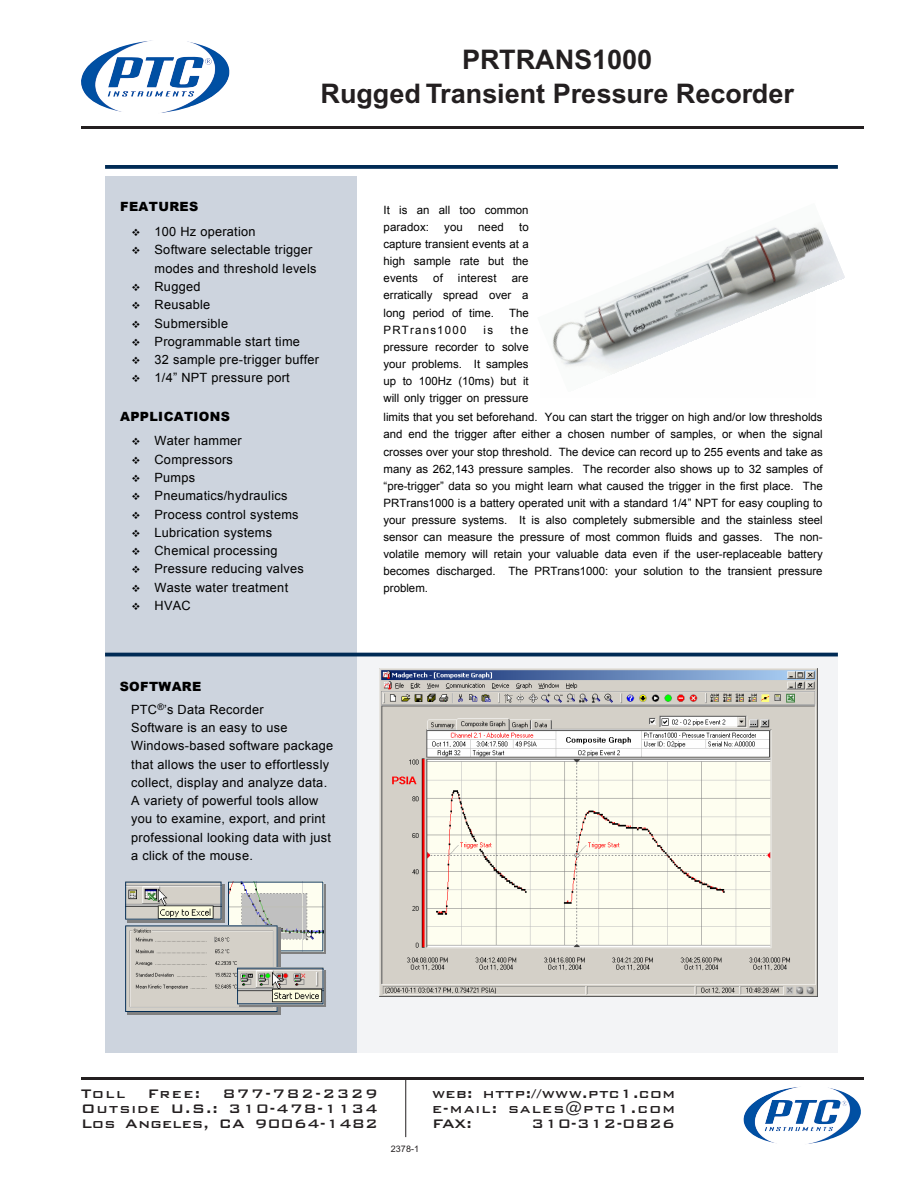
<style>
.page{position:relative;width:918px;height:1188px;background:#fff}
.page>*{position:absolute;margin:0;border:0;box-sizing:border-box;transform-origin:0 0}
.t1{font:700 27px/33.8px "Arial";color:#231f20;text-align:center}
.t2{font:500 16.5px/15px "Bank Gothic BT";letter-spacing:.035em;color:#231f20;text-align:justify}
.t3{font:12.75px/18.3px "Arial";letter-spacing:.02em;color:#000}
.t4{font:900 12.75px "Arial";letter-spacing:.025em;color:#000}
.t5{font:11.4px/17.1px "Arial";color:#000;text-align:justify}
.t6{font:11.4px "Arial";letter-spacing:.105em;color:#000}
.t7{font:9px "Arial";color:#231f20}
.s1{font-weight:900}
</style>
<div class="page">
<hr style="left:405px;top:1080px;width:1px;height:57px;background:#231f20">
<hr style="left:81px;top:1077px;width:783px;height:3px;background:#231f20">
<img style="left:81px;top:40px;width:149px;height:73px">
<img style="left:744px;top:1087px;width:117px;height:57px">
<hr style="left:81px;top:126px;width:783px;height:3px;background:#231f20">
<div style="left:357px;top:655px;width:481px;height:398px;background:#f3f4f6"></div>
<div style="left:105px;top:177px;width:252px;height:876px;background:#cdd4de"></div>
<svg style="left:105px;top:165px;width:733px;height:4px;background:#0b345c"></svg>
<hr style="left:105px;top:653px;width:733px;height:3px;background:#002b55">
<svg style="left:125px;top:882px;width:201px;height:133px;background:#bfbfbb"></svg>
<img style="left:380px;top:668px;width:437px;height:328px">
<img style="left:552px;top:225px;width:293px;height:149px">
<p class="t1" style="left:321px;top:43px;width:475px">PRTRANS1000<br>Rugged Transient Pressure Recorder</p>
<p class="t4" style="left:120px;top:197px;width:80px">FEATURES</p>
<p class="t3" style="left:155px;top:223px;width:166px">100 Hz operation<br>Software selectable trigger modes and threshold levels<br>Rugged<br>Reusable<br>Submersible<br>Programmable start time<br>32 sample pre-trigger buffer<br>1/4” NPT pressure port</p>
<p class="t4" style="left:120px;top:407px;width:111px">APPLICATIONS</p>
<p class="t3" style="left:155px;top:432px;width:151px">Water hammer<br>Compressors<br>Pumps<br>Pneumatics/hydraulics<br>Process control systems<br>Lubrication systems<br>Chemical processing<br>Pressure reducing valves<br>Waste water treatment<br>HVAC</p>
<p class="t3" style="left:131px;top:675px;width:134px;line-height:23px;text-indent:-11px"><span class="s1">SOFTWARE<br></span>PTC<sup>®</sup>’s Data Recorder</p>
<p class="t3" style="left:131px;top:718px;width:204px">Software is an easy to use<br>Windows-based software package that allows the user to effortlessly collect, display and analyze data.<br>A variety of powerful tools allow you to examine, export, and print professional looking data with just a click of the mouse.</p>
<p class="t5" style="left:384px;top:201px;width:147px">It is an all too common paradox:</p>
<p class="t5" style="left:444px;top:218px;width:20px">you</p>
<p class="t5" style="left:478px;top:218px;width:27px">need</p>
<p class="t5" style="left:384px;top:218px;width:147px;text-indent:135px">to capture transient events at a high sample rate but the events</p>
<p class="t5" style="left:433px;top:270px;width:11px">of</p>
<p class="t5" style="left:458px;top:270px;width:40px">interest</p>
<p class="t5" style="left:384px;top:270px;width:147px;text-indent:128px">are erratically spread over a long period of time.</p>
<p class="t5" style="left:509px;top:304px;width:21px">The</p>
<p class="t6" style="left:384px;top:323px;width:84px">PRTrans1000</p>
<p class="t5" style="left:484px;top:321px;width:11px">is</p>
<p class="t5" style="left:384px;top:321px;width:147px;text-indent:127px">the pressure recorder to solve your problems. It samples up to 100Hz (10ms) but it will only trigger on pressure</p>
<p class="t5" style="left:384px;top:409px;width:441px">limits that you set beforehand. You can start the trigger on high and/or low thresholds and end the trigger after either a chosen number of samples, or when the signal crosses over your stop threshold. The device can record up to 255 events and take as many as 262,143 pressure samples. The recorder also shows up to 32 samples of “pre-trigger” data so you might learn what caused the trigger in the first place. The PRTrans1000 is a battery operated unit with a standard 1/4” NPT for easy coupling to your pressure systems. It is also completely submersible and the stainless steel sensor can measure the pressure of most common fluids and gasses. The non&shy;volatile memory will retain your valuable data even if the user-replaceable battery becomes discharged. The PRTrans1000: your solution to the transient pressure problem.</p>
<p class="t2" style="left:81px;top:1085px;width:299px;text-indent:142px">877-782-2329<br>Outside U.S.: 310-478-1134<br>Los Angeles, CA 90064-1482</p>
<p class="t2" style="left:432px;top:1085px;width:245px">web: http://www.ptc1.com e-mail: sales@ptc1.com FAX:</p>
<p class="t2" style="left:81px;top:1085px;width:46px">Toll</p>
<p class="t2" style="left:148px;top:1085px;width:54px">Free:</p>
<p class="t2" style="left:532px;top:1115px;width:145px">310-312-0826</p>
<p class="t7" style="left:391px;top:1143px;width:30px">2378-1</p>
</div>
